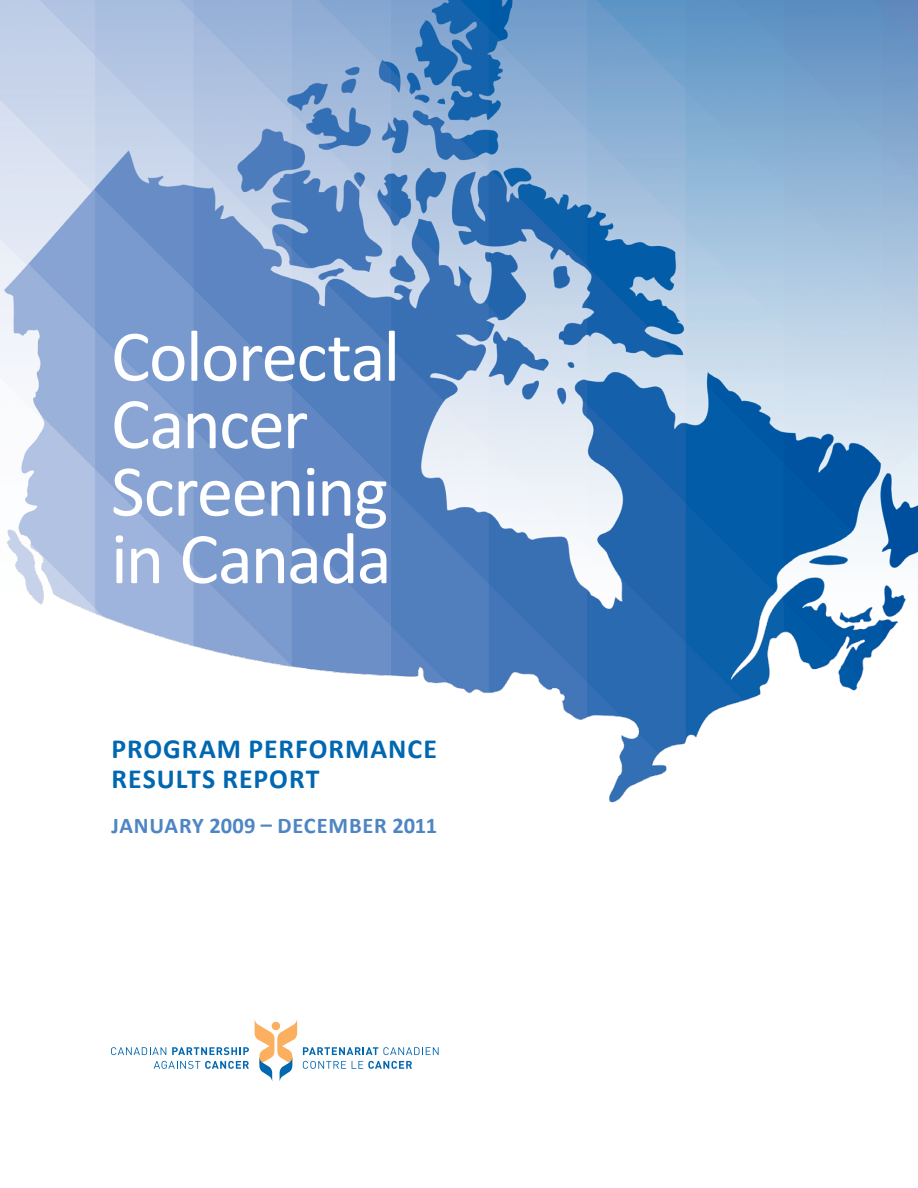
<style>
.page{position:relative;width:918px;height:1188px;background:#fff}
.page>*{position:absolute;margin:0;border:0;box-sizing:border-box;transform-origin:0 0}
.t1{font:73.5px/67.5px "Calibri";letter-spacing:-.025em;color:#fff}
.t2{font:700 27.75px/30px "Calibri";letter-spacing:.035em;color:#0067b1}
.t3{font:700 22.5px "Calibri";letter-spacing:.035em;color:#4e85c3}
</style>
<div class="page">
<img style="left:0;top:0;width:918px;height:1082px">
<svg style="left:111px;top:1047px;width:55px;height:8px"></svg>
<svg style="left:172px;top:1047px;width:77px;height:8px"></svg>
<svg style="left:154px;top:1061px;width:95px;height:8px"></svg>
<svg style="left:303px;top:1047px;width:136px;height:8px"></svg>
<svg style="left:303px;top:1061px;width:43px;height:8px"></svg>
<svg style="left:352px;top:1061px;width:60px;height:8px"></svg>
<svg style="left:255px;top:1019px;width:42px;height:62px"></svg>
<div style="left:272px;top:1022px;width:8px;height:8px;background:#fbaf5f;border-radius:50%"></div>
<h1 class="t1" style="left:111px;top:323px;width:291px">Colorectal<br>Cancer<br>Screening in Canada</h1>
<h2 class="t2" style="left:112px;top:733px;width:327px">PROGRAM PERFORMANCE<br>RESULTS REPORT</h2>
<p class="t3" style="left:111px;top:811px;width:327px">JANUARY 2009 – DECEMBER 2011</p>
</div>
